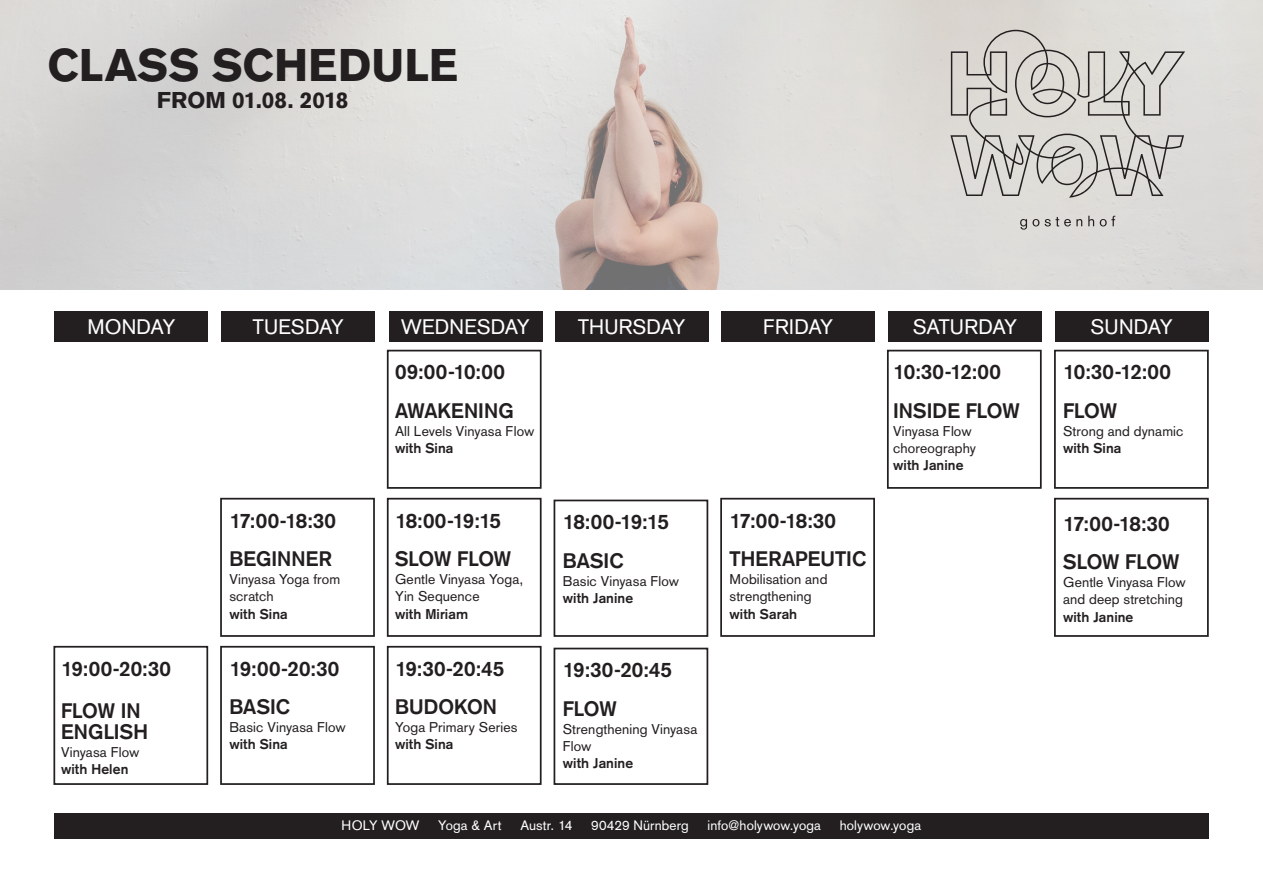
<style>
.page{position:relative;width:1263px;height:893px;background:#fff}
.page>*{position:absolute;margin:0;border:0;box-sizing:border-box;transform-origin:0 0}
.t1{font:900 45px "Akzidenz Grotesk";color:#231f20}
.t2{font:900 22.5px "Akzidenz Grotesk";color:#231f20}
.t3{font:700 20.7px/38.8px "Akzidenz Grotesk";color:#231f20}
.t4{font:20.7px "Akzidenz Grotesk";letter-spacing:.005em;color:#fff}
.t5{font:13.95px/17.4px "Akzidenz Grotesk";letter-spacing:.01em;color:#231f20}
.t6{font:700 13.95px "Akzidenz Grotesk";letter-spacing:.005em;color:#231f20}
.t7{font:13.5px "Akzidenz Grotesk";letter-spacing:.01em;color:#fff}
</style>
<div class="page">
<div style="left:54px;top:813px;width:1155px;height:26px;background:#231f20"></div>
<div style="left:55px;top:311px;width:153px;height:30px;background:#231f20"></div>
<div style="left:53px;top:646px;width:155px;height:139px;border:2px solid #231f20"></div>
<div style="left:221px;top:311px;width:154px;height:30px;background:#231f20"></div>
<div style="left:220px;top:498px;width:155px;height:139px;border:2px solid #231f20"></div>
<div style="left:220px;top:646px;width:155px;height:139px;border:2px solid #231f20"></div>
<div style="left:389px;top:311px;width:153px;height:30px;background:#231f20"></div>
<div style="left:387px;top:498px;width:155px;height:139px;border:2px solid #231f20"></div>
<div style="left:387px;top:350px;width:155px;height:139px;border:2px solid #231f20"></div>
<div style="left:387px;top:646px;width:155px;height:139px;border:2px solid #231f20"></div>
<div style="left:555px;top:311px;width:153px;height:30px;background:#231f20"></div>
<div style="left:553px;top:500px;width:155px;height:137px;border:2px solid #231f20"></div>
<div style="left:553px;top:648px;width:155px;height:137px;border:2px solid #231f20"></div>
<div style="left:721px;top:311px;width:154px;height:30px;background:#231f20"></div>
<div style="left:720px;top:498px;width:155px;height:139px;border:2px solid #231f20"></div>
<div style="left:888px;top:311px;width:154px;height:30px;background:#231f20"></div>
<div style="left:887px;top:350px;width:155px;height:139px;border:2px solid #231f20"></div>
<div style="left:1055px;top:311px;width:153px;height:30px;background:#231f20"></div>
<div style="left:1054px;top:350px;width:155px;height:139px;border:2px solid #231f20"></div>
<div style="left:1054px;top:498px;width:155px;height:139px;border:2px solid #231f20"></div>
<img style="left:0;top:0;width:1263px;height:290px">
<svg style="left:1020px;top:217px;width:62px;height:13px"></svg>
<svg style="left:1088px;top:216px;width:6px;height:10px"></svg>
<svg style="left:1100px;top:216px;width:15px;height:10px"></svg>
<svg style="left:950px;top:30px;width:235px;height:168px;background:#c9c7c3"></svg>
<h1 class="t1" style="left:47px;top:38px;width:412px">CLASS SCHEDULE</h1>
<h2 class="t2" style="left:157px;top:87px;width:193px">FROM 01.08. 2018</h2>
<h3 class="t4" style="left:87px;top:315px;width:89px">MONDAY</h3>
<h3 class="t4" style="left:252px;top:315px;width:93px">TUESDAY</h3>
<h3 class="t3" style="left:61px;top:648px;width:111px;line-height:42px">19:00-20:30<br>FLOW IN</h3>
<h3 class="t3" style="left:61px;top:713px;width:88px">ENGLISH</h3>
<p class="t5" style="left:61px;top:743px;width:80px">Vinyasa Flow</p>
<p class="t6" style="left:61px;top:761px;width:69px">with Helen</p>
<h3 class="t3" style="left:229px;top:501px;width:108px">17:00-18:30<br>BEGINNER</h3>
<p class="t5" style="left:229px;top:570px;width:112px">Vinyasa Yoga from scratch</p>
<p class="t6" style="left:229px;top:605px;width:60px">with Sina</p>
<h3 class="t3" style="left:229px;top:649px;width:111px">19:00-20:30<br>BASIC</h3>
<p class="t5" style="left:229px;top:718px;width:118px">Basic Vinyasa Flow</p>
<p class="t6" style="left:229px;top:736px;width:60px">with Sina</p>
<h3 class="t4" style="left:401px;top:315px;width:130px">WEDNESDAY</h3>
<h3 class="t4" style="left:578px;top:315px;width:109px">THURSDAY</h3>
<h3 class="t3" style="left:395px;top:353px;width:120px">09:00-10:00<br>AWAKENING</h3>
<p class="t5" style="left:395px;top:422px;width:141px">All Levels Vinyasa Flow</p>
<p class="t6" style="left:395px;top:440px;width:60px">with Sina</p>
<h3 class="t3" style="left:395px;top:501px;width:118px">18:00-19:15<br>SLOW FLOW</h3>
<p class="t5" style="left:395px;top:570px;width:130px">Gentle Vinyasa Yoga,<br>Yin Sequence</p>
<p class="t6" style="left:395px;top:605px;width:75px">with Miriam</p>
<h3 class="t3" style="left:395px;top:649px;width:111px">19:30-20:45<br>BUDOKON</h3>
<p class="t5" style="left:395px;top:718px;width:124px">Yoga Primary Series</p>
<p class="t6" style="left:395px;top:736px;width:60px">with Sina</p>
<h3 class="t3" style="left:563px;top:502px;width:108px">18:00-19:15<br>BASIC</h3>
<p class="t5" style="left:563px;top:572px;width:118px">Basic Vinyasa Flow</p>
<p class="t6" style="left:563px;top:590px;width:72px">with Janine</p>
<h3 class="t3" style="left:563px;top:650px;width:111px">19:30-20:45<br>FLOW</h3>
<p class="t5" style="left:563px;top:720px;width:136px">Strengthening Vinyasa<br>Flow</p>
<p class="t6" style="left:563px;top:755px;width:72px">with Janine</p>
<h3 class="t4" style="left:763px;top:315px;width:71px">FRIDAY</h3>
<h3 class="t3" style="left:729px;top:501px;width:138px">17:00-18:30<br>THERAPEUTIC</h3>
<p class="t5" style="left:729px;top:570px;width:99px">Mobilisation and strengthening</p>
<p class="t6" style="left:729px;top:605px;width:69px">with Sarah</p>
<h3 class="t4" style="left:913px;top:315px;width:106px">SATURDAY</h3>
<h3 class="t4" style="left:1091px;top:315px;width:83px">SUNDAY</h3>
<h3 class="t3" style="left:893px;top:353px;width:128px">10:30-12:00<br>INSIDE FLOW</h3>
<p class="t5" style="left:893px;top:422px;width:84px">Vinyasa Flow choreography</p>
<p class="t6" style="left:893px;top:457px;width:72px">with Janine</p>
<h3 class="t3" style="left:1063px;top:353px;width:109px">10:30-12:00<br>FLOW</h3>
<p class="t5" style="left:1063px;top:422px;width:122px">Strong and dynamic</p>
<p class="t6" style="left:1063px;top:440px;width:60px">with Sina</p>
<h3 class="t3" style="left:1063px;top:504px;width:118px">17:00-18:30<br>SLOW FLOW</h3>
<p class="t5" style="left:1063px;top:573px;width:124px">Gentle Vinyasa Flow and deep stretching</p>
<p class="t6" style="left:1063px;top:608px;width:72px">with Janine</p>
<p class="t7" style="left:342px;top:818px;width:79px">HOLY WOW</p>
<p class="t7" style="left:438px;top:818px;width:65px">Yoga &amp; Art</p>
<p class="t7" style="left:520px;top:818px;width:54px">Austr. 14</p>
<p class="t7" style="left:591px;top:818px;width:99px">90429 Nürnberg</p>
<p class="t7" style="left:708px;top:818px;width:115px">info@holywow.yoga</p>
<p class="t7" style="left:840px;top:818px;width:83px">holywow.yoga</p>
</div>
